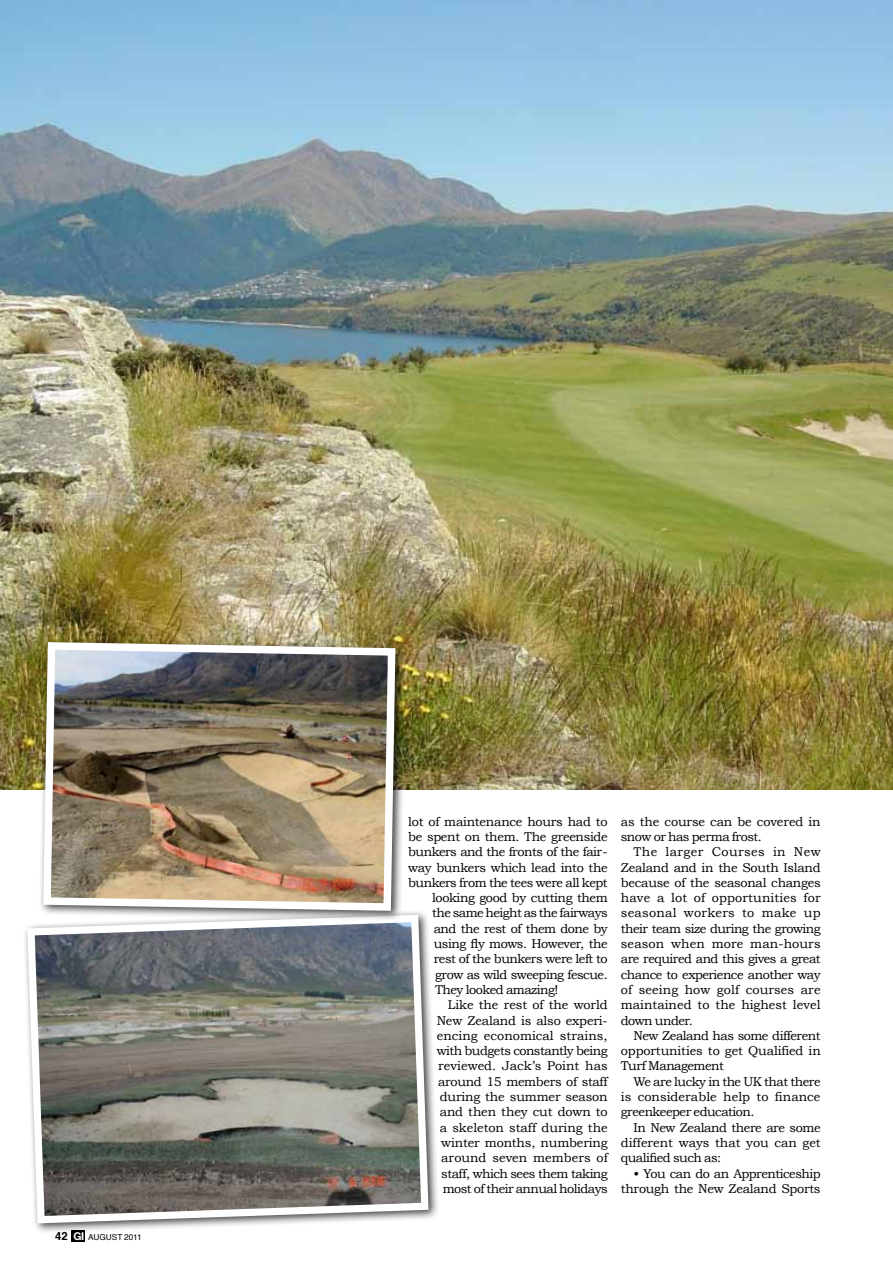
<style>
.page{position:relative;width:893px;height:1263px;background:#fff}
.page>*{position:absolute;margin:0;border:0;box-sizing:border-box;transform-origin:0 0}
.t1{font:12.75px/15.3px "Bookman Old Style";letter-spacing:-.025em;color:#000;text-align:justify}
.t2{font:12.75px "Bookman Old Style";letter-spacing:-.005em;color:#000}
.t3{font:12.75px "Bookman Old Style";color:#000}
.t4{font:12.75px "Bookman Old Style";letter-spacing:.005em;color:#000}
.t5{font:8.25px "Helvetica";color:#000}
.s1{font-weight:700;font-size:11.25px}
.s2{font-family:"Helvetica Neue";font-weight:700;font-size:10.8px;color:#fff}
</style>
<div class="page">
<div style="left:71px;top:1230px;width:14px;height:11px;background:#000"></div>
<img style="left:0;top:0;width:893px;height:789px">
<div style="left:23px;top:910px;width:416px;height:324px;background:#000;opacity:.75"></div>
<svg style="left:24px;top:911px;width:408px;height:316px;background:#868682"></svg>
<div style="left:38px;top:637px;width:368px;height:285px;background:#000;opacity:.75"></div>
<img style="left:39px;top:638px;width:360px;height:277px">
<p class="t5" style="left:55px;top:1231px;width:88px"><span class="s1">42</span> <span class="s2">GI</span> AUGUST 2011</p>
<p class="t1" style="left:408px;top:814px;width:201px">lot of maintenance hours had to</p>
<p class="t1" style="left:408px;top:829px;width:201px">be spent on them. The greenside</p>
<p class="t1" style="left:408px;top:844px;width:201px">bunkers and the fronts of the fair-</p>
<p class="t1" style="left:408px;top:859px;width:201px">way bunkers which lead into the</p>
<p class="t1" style="left:408px;top:875px;width:201px">bunkers from the tees were all kept</p>
<p class="t1" style="left:432px;top:890px;width:177px">looking good by cutting them</p>
<p class="t1" style="left:432px;top:905px;width:177px">the same height as the fairways</p>
<p class="t1" style="left:434px;top:921px;width:176px">and the rest of them done by</p>
<p class="t1" style="left:434px;top:936px;width:175px">using fly mows. However, the</p>
<p class="t1" style="left:434px;top:951px;width:176px">rest of the bunkers were left to</p>
<p class="t1" style="left:435px;top:967px;width:174px">grow as wild sweeping fescue.</p>
<p class="t1" style="left:435px;top:982px;width:125px">They looked amazing!</p>
<p class="t2" style="left:448px;top:997px;width:161px">Like the rest of the world</p>
<p class="t1" style="left:437px;top:1012px;width:172px">New Zealand is also experi-</p>
<p class="t4" style="left:437px;top:1028px;width:172px">encing economical strains,</p>
<p class="t1" style="left:437px;top:1043px;width:173px">with budgets constantly being</p>
<p class="t3" style="left:438px;top:1059px;width:171px">reviewed. Jack’s Point has</p>
<p class="t1" style="left:438px;top:1074px;width:171px">around 15 members of staff</p>
<p class="t1" style="left:440px;top:1089px;width:169px">during the summer season</p>
<p class="t1" style="left:440px;top:1104px;width:170px">and then they cut down to</p>
<p class="t2" style="left:440px;top:1120px;width:169px">a skeleton staff during the</p>
<p class="t1" style="left:441px;top:1135px;width:168px">winter months, numbering</p>
<p class="t3" style="left:441px;top:1150px;width:168px">around seven members of</p>
<p class="t1" style="left:441px;top:1165px;width:168px">staff, which sees them taking</p>
<p class="t1" style="left:443px;top:1181px;width:166px">most of their annual holidays</p>
<p class="t1" style="left:621px;top:814px;width:201px">as the course can be covered in snow or has perma frost.</p>
<p class="t1" style="left:621px;top:844px;width:201px;text-indent:13px">The larger Courses in New Zealand and in the South Island because of the seasonal changes have a lot of opportunities for seasonal workers to make up their team size during the growing season when more man-hours are required and this gives a great chance to experience another way of seeing how golf courses are maintained to the highest level down under.</p>
<p class="t1" style="left:621px;top:1028px;width:201px;text-indent:13px">New Zealand has some different opportunities to get Qualified in Turf Management</p>
<p class="t1" style="left:621px;top:1074px;width:201px;text-indent:13px">We are lucky in the UK that there is considerable help to finance greenkeeper education.</p>
<p class="t1" style="left:621px;top:1120px;width:201px;text-indent:13px">In New Zealand there are some different ways that you can get qualified such as:</p>
<p class="t1" style="left:621px;top:1165px;width:201px;text-align:right">• You can do an Apprenticeship through the New Zealand Sports</p>
</div>
